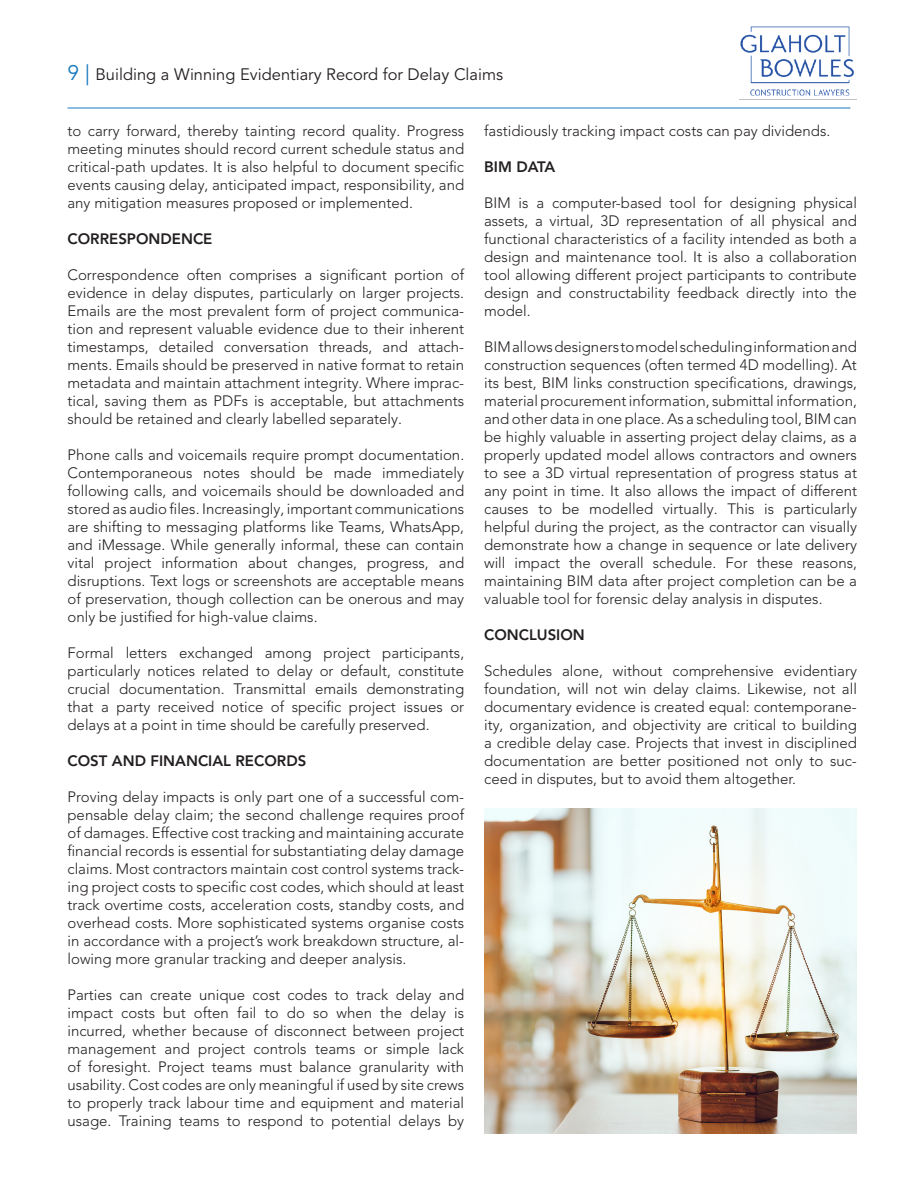
<style>
.page{position:relative;width:918px;height:1188px;background:#fff}
.page>*{position:absolute;margin:0;border:0;box-sizing:border-box;transform-origin:0 0}
.Paragraph_Style_8{font:16.5px "Avenir LT Pro";color:#231f20}
.Paragraph_Style_3{font:300 15px/18px "Avenir LT Pro";color:#231f20;text-align:justify}
.Paragraph_Style_3-2{font:800 15px "Avenir LT Pro";color:#231f20}
.s1{font-size:21px;color:#1879bd}
</style>
<div class="page">
<hr style="left:68px;top:108px;width:782px;height:1px;background:#1879bd">
<img style="left:740px;top:26px;width:114px;height:70px">
<img style="left:484px;top:808px;width:373px;height:326px">
<p class="Paragraph_Style_8" style="left:68px;top:65px;width:437px"><span class="s1">9 |</span> Building a Winning Evidentiary Record for Delay Claims</p>
<p class="Paragraph_Style_3" style="left:68px;top:122px;width:398px">to carry forward, thereby tainting record quality. Progress meeting minutes should record current schedule status and critical-path updates. It is also helpful to document specific events causing delay, anticipated impact, responsibility, and any mitigation measures proposed or implemented.</p>
<p class="Paragraph_Style_3-2" style="left:68px;top:230px;width:146px">CORRESPONDENCE</p>
<p class="Paragraph_Style_3" style="left:68px;top:266px;width:398px">Correspondence often comprises a significant portion of evidence in delay disputes, particularly on larger projects.<br>Emails are the most prevalent form of project communica&shy;tion and represent valuable evidence due to their inherent timestamps, detailed conversation threads, and attach&shy;ments. Emails should be preserved in native format to retain metadata and maintain attachment integrity. Where imprac&shy;tical, saving them as PDFs is acceptable, but attachments should be retained and clearly labelled separately.</p>
<p class="Paragraph_Style_3" style="left:68px;top:446px;width:398px">Phone calls and voicemails require prompt documentation.<br>Contemporaneous notes should be made immediately following calls, and voicemails should be downloaded and stored as audio files. Increasingly, important communications are shifting to messaging platforms like Teams, WhatsApp, and iMessage. While generally informal, these can contain vital project information about changes, progress, and disruptions. Text logs or screenshots are acceptable means of preservation, though collection can be onerous and may only be justified for high-value claims.</p>
<p class="Paragraph_Style_3" style="left:68px;top:644px;width:398px">Formal letters exchanged among project participants, particularly notices related to delay or default, constitute crucial documentation. Transmittal emails demonstrating that a party received notice of specific project issues or delays at a point in time should be carefully preserved.</p>
<p class="Paragraph_Style_3-2" style="left:68px;top:752px;width:240px">COST AND FINANCIAL RECORDS</p>
<p class="Paragraph_Style_3" style="left:68px;top:788px;width:398px">Proving delay impacts is only part one of a successful com&shy;pensable delay claim; the second challenge requires proof of damages. Effective cost tracking and maintaining accurate financial records is essential for substantiating delay damage claims. Most contractors maintain cost control systems track&shy;ing project costs to specific cost codes, which should at least track overtime costs, acceleration costs, standby costs, and overhead costs. More sophisticated systems organise costs in accordance with a project’s work breakdown structure, al&shy;lowing more granular tracking and deeper analysis.</p>
<p class="Paragraph_Style_3" style="left:68px;top:986px;width:398px">Parties can create unique cost codes to track delay and impact costs but often fail to do so when the delay is incurred, whether because of disconnect between project management and project controls teams or simple lack of foresight. Project teams must balance granularity with usability. Cost codes are only meaningful if used by site crews to properly track labour time and equipment and material usage. Training teams to respond to potential delays by</p>
<p class="Paragraph_Style_3" style="left:484px;top:122px;width:348px">fastidiously tracking impact costs can pay dividends.</p>
<p class="Paragraph_Style_3-2" style="left:484px;top:158px;width:73px">BIM DATA</p>
<p class="Paragraph_Style_3" style="left:484px;top:194px;width:374px">BIM is a computer-based tool for designing physical assets, a virtual, 3D representation of all physical and functional characteristics of a facility intended as both a design and maintenance tool. It is also a collaboration tool allowing different project participants to contribute design and constructability feedback directly into the model.</p>
<p class="Paragraph_Style_3" style="left:484px;top:338px;width:374px">BIM allows designers to model scheduling information and construction sequences (often termed 4D modelling). At its best, BIM links construction specifications, drawings, material procurement information, submittal information, and other data in one place. As a scheduling tool, BIM can be highly valuable in asserting project delay claims, as a properly updated model allows contractors and owners to see a 3D virtual representation of progress status at any point in time. It also allows the impact of different causes to be modelled virtually. This is particularly helpful during the project, as the contractor can visually demonstrate how a change in sequence or late delivery will impact the overall schedule. For these reasons, maintaining BIM data after project completion can be a valuable tool for forensic delay analysis in disputes.</p>
<p class="Paragraph_Style_3-2" style="left:484px;top:626px;width:102px">CONCLUSION</p>
<p class="Paragraph_Style_3" style="left:484px;top:662px;width:374px">Schedules alone, without comprehensive evidentiary foundation, will not win delay claims. Likewise, not all documentary evidence is created equal: contemporane&shy;ity, organization, and objectivity are critical to building a credible delay case. Projects that invest in disciplined documentation are better positioned not only to suc&shy;ceed in disputes, but to avoid them altogether.</p>
</div>
